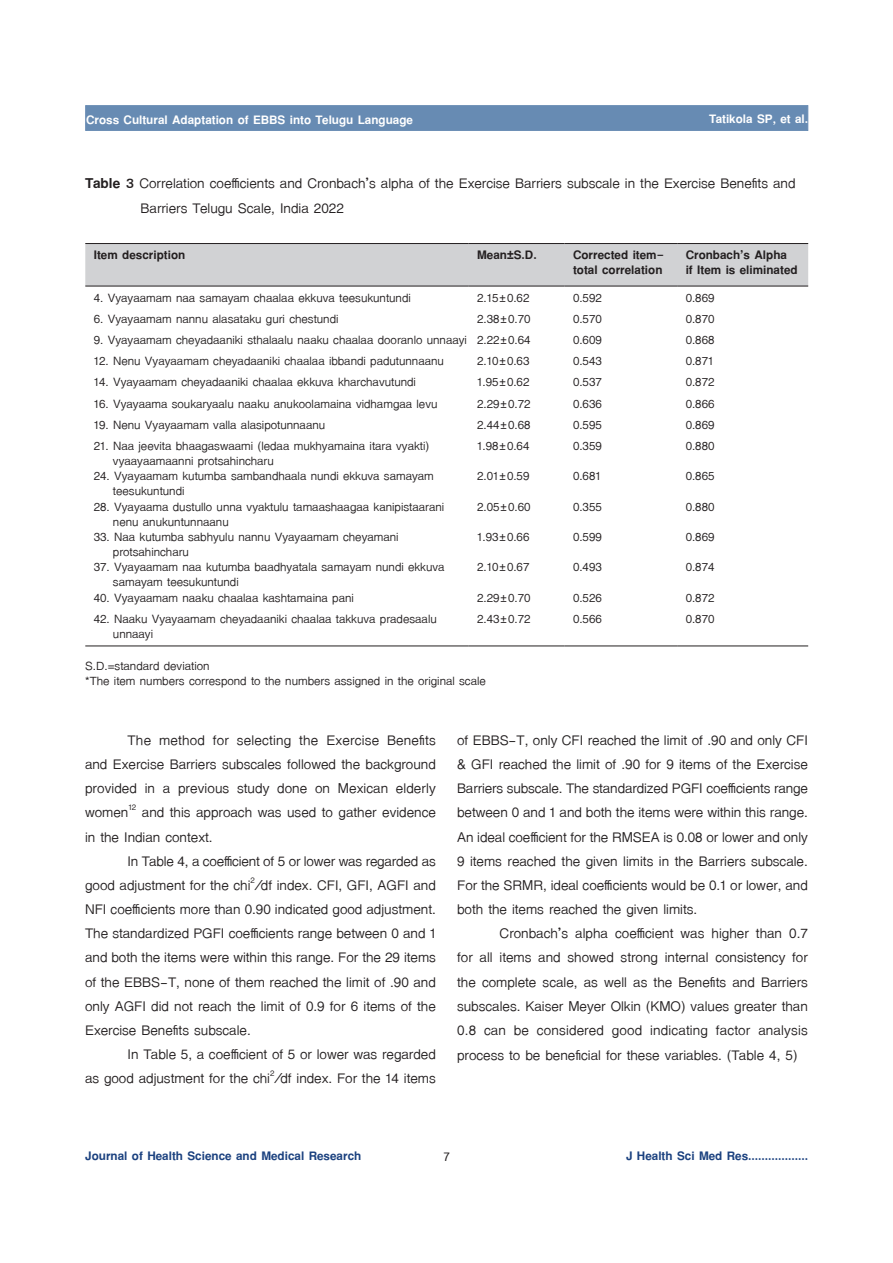
<style>
.page{position:relative;width:893px;height:1263px;background:#fff}
.page>*{position:absolute;margin:0;border:0;box-sizing:border-box;transform-origin:0 0}
.t1{font:21px/24.2px "TF Lanna";color:#231f20;text-align:justify}
.t2{font:18px/15px "TF Lanna";color:#231f20}
.t3{font:700 18px/15px "TF Lanna";color:#231f20}
.t4{font:700 18px "TF Lanna";color:#1b417f}
.t5{font:700 18px "TF Lanna";color:#fff}
.t6{font:700 18px "Cordia UPC";color:#231f20}
.s1{font-weight:700}
</style>
<div class="page">
<div style="left:85px;top:105px;width:723px;height:26px;background:#678bb3;border:1px solid #678bb3"></div>
<div style="left:85px;top:244px;width:723px;height:42px;background:#d1d2d4"></div>
<hr style="left:85px;top:243px;width:384px;height:1px;background:#231f20">
<hr style="left:469px;top:243px;width:95px;height:1px;background:#231f20">
<hr style="left:564px;top:243px;width:113px;height:1px;background:#231f20">
<hr style="left:677px;top:243px;width:131px;height:1px;background:#231f20">
<hr style="left:85px;top:286px;width:384px;height:1px;background:#231f20">
<hr style="left:469px;top:286px;width:95px;height:1px;background:#231f20">
<hr style="left:564px;top:286px;width:113px;height:1px;background:#231f20">
<hr style="left:677px;top:286px;width:131px;height:1px;background:#231f20">
<hr style="left:85px;top:645px;width:384px;height:1px;background:#231f20">
<hr style="left:469px;top:645px;width:95px;height:1px;background:#231f20">
<hr style="left:564px;top:645px;width:113px;height:1px;background:#231f20">
<hr style="left:677px;top:645px;width:131px;height:1px;background:#231f20">
<p class="t5" style="left:86px;top:108px;width:328px">Cross Cultural Adaptation of EBBS into Telugu Language</p>
<p class="t5" style="left:709px;top:108px;width:101px">Tatikola SP, et al.</p>
<p class="t1" style="left:141px;top:171px;width:656px;line-height:25.2px;text-indent:-55px"><span class="s1">Table 3</span> Correlation coefficients and Cronbach’s alpha of the Exercise Barriers subscale in the Exercise Benefits and<br>Barriers Telugu Scale, India 2022</p>
<p class="t3" style="left:94px;top:247px;width:93px">Item description</p>
<p class="t3" style="left:477px;top:247px;width:61px">Mean±S.D.</p>
<p class="t3" style="left:573px;top:247px;width:92px">Corrected item&shy;total correlation</p>
<p class="t3" style="left:686px;top:247px;width:114px">Cronbach’s Alpha if Item is eliminated</p>
<p class="t2" style="left:94px;top:290px;width:319px">4. Vyayaamam naa samayam chaalaa ekkuva teesukuntundi</p>
<p class="t2" style="left:477px;top:290px;width:54px">2.15±0.62</p>
<p class="t2" style="left:573px;top:290px;width:30px">0.592</p>
<p class="t2" style="left:686px;top:290px;width:30px">0.869</p>
<p class="t2" style="left:94px;top:311px;width:246px">6. Vyayaamam nannu alasataku guri chestundi</p>
<p class="t2" style="left:477px;top:311px;width:55px">2.38±0.70</p>
<p class="t2" style="left:573px;top:311px;width:30px">0.570</p>
<p class="t2" style="left:686px;top:311px;width:30px">0.870</p>
<p class="t2" style="left:94px;top:332px;width:438px">9. Vyayaamam cheyadaaniki sthalaalu naaku chaalaa dooranlo unnaayi 2.22±0.64</p>
<p class="t2" style="left:573px;top:332px;width:30px">0.609</p>
<p class="t2" style="left:686px;top:332px;width:30px">0.868</p>
<p class="t2" style="left:94px;top:354px;width:352px">12. Nenu Vyayaamam cheyadaaniki chaalaa ibbandi padutunnaanu</p>
<p class="t2" style="left:477px;top:354px;width:54px">2.10±0.63</p>
<p class="t2" style="left:573px;top:354px;width:30px">0.543</p>
<p class="t2" style="left:686px;top:354px;width:29px">0.871</p>
<p class="t2" style="left:94px;top:375px;width:324px">14. Vyayaamam cheyadaaniki chaalaa ekkuva kharchavutundi</p>
<p class="t2" style="left:477px;top:375px;width:54px">1.95±0.62</p>
<p class="t2" style="left:573px;top:375px;width:30px">0.537</p>
<p class="t2" style="left:686px;top:375px;width:30px">0.872</p>
<p class="t2" style="left:94px;top:396px;width:345px">16. Vyayaama soukaryaalu naaku anukoolamaina vidhamgaa levu</p>
<p class="t2" style="left:477px;top:396px;width:55px">2.29±0.72</p>
<p class="t2" style="left:573px;top:396px;width:30px">0.636</p>
<p class="t2" style="left:686px;top:396px;width:30px">0.866</p>
<p class="t2" style="left:94px;top:417px;width:233px">19. Nenu Vyayaamam valla alasipotunnaanu</p>
<p class="t2" style="left:477px;top:417px;width:55px">2.44±0.68</p>
<p class="t2" style="left:573px;top:417px;width:30px">0.595</p>
<p class="t2" style="left:686px;top:417px;width:30px">0.869</p>
<p class="t2" style="left:113px;top:439px;width:318px;text-indent:-19px">21. Naa jeevita bhaagaswaami (ledaa mukhyamaina itara vyakti) vyaayaamaanni protsahincharu</p>
<p class="t2" style="left:477px;top:439px;width:54px">1.98±0.64</p>
<p class="t2" style="left:573px;top:439px;width:30px">0.359</p>
<p class="t2" style="left:686px;top:439px;width:30px">0.880</p>
<p class="t2" style="left:113px;top:469px;width:322px;text-indent:-19px">24. Vyayaamam kutumba sambandhaala nundi ekkuva samayam teesukuntundi</p>
<p class="t2" style="left:477px;top:469px;width:54px">2.01±0.59</p>
<p class="t2" style="left:573px;top:469px;width:29px">0.681</p>
<p class="t2" style="left:686px;top:469px;width:30px">0.865</p>
<p class="t2" style="left:113px;top:499px;width:333px;text-indent:-19px">28. Vyayaama dustullo unna vyaktulu tamaashaagaa kanipistaarani nenu anukuntunnaanu</p>
<p class="t2" style="left:477px;top:499px;width:55px">2.05±0.60</p>
<p class="t2" style="left:573px;top:499px;width:30px">0.355</p>
<p class="t2" style="left:686px;top:499px;width:30px">0.880</p>
<p class="t2" style="left:113px;top:530px;width:287px;text-indent:-19px">33. Naa kutumba sabhyulu nannu Vyayaamam cheyamani protsahincharu</p>
<p class="t2" style="left:477px;top:530px;width:54px">1.93±0.66</p>
<p class="t2" style="left:573px;top:530px;width:30px">0.599</p>
<p class="t2" style="left:686px;top:530px;width:30px">0.869</p>
<p class="t2" style="left:113px;top:560px;width:333px;text-indent:-19px">37. Vyayaamam naa kutumba baadhyatala samayam nundi ekkuva samayam teesukuntundi</p>
<p class="t2" style="left:477px;top:560px;width:54px">2.10±0.67</p>
<p class="t2" style="left:573px;top:560px;width:30px">0.493</p>
<p class="t2" style="left:686px;top:560px;width:30px">0.874</p>
<p class="t2" style="left:94px;top:590px;width:262px">40. Vyayaamam naaku chaalaa kashtamaina pani</p>
<p class="t2" style="left:477px;top:590px;width:55px">2.29±0.70</p>
<p class="t2" style="left:573px;top:590px;width:30px">0.526</p>
<p class="t2" style="left:686px;top:590px;width:30px">0.872</p>
<p class="t2" style="left:113px;top:611px;width:325px;text-indent:-19px">42. Naaku Vyayaamam cheyadaaniki chaalaa takkuva pradesaalu unnaayi</p>
<p class="t2" style="left:477px;top:611px;width:55px">2.43±0.72</p>
<p class="t2" style="left:573px;top:611px;width:30px">0.566</p>
<p class="t2" style="left:686px;top:611px;width:30px">0.870</p>
<p class="t2" style="left:85px;top:659px;width:402px">S.D.=standard deviation<br>*The item numbers correspond to the numbers assigned in the original scale</p>
<p class="t1" style="left:85px;top:728px;width:352px;text-indent:43px">The method for selecting the Exercise Benefits and Exercise Barriers subscales followed the background provided in a previous study done on Mexican elderly women<sup>12</sup> and this approach was used to gather evidence in the Indian context.</p>
<p class="t1" style="left:85px;top:849px;width:352px;text-indent:43px">In Table 4, a coefficient of 5 or lower was regarded as good adjustment for the chi<sup>2</sup>/df index. CFI, GFI, AGFI and NFI coefficients more than 0.90 indicated good adjustment.<br>The standardized PGFI coefficients range between 0 and 1 and both the items were within this range. For the 29 items of the EBBS-T, none of them reached the limit of .90 and only AGFI did not reach the limit of 0.9 for 6 items of the Exercise Benefits subscale.</p>
<p class="t1" style="left:85px;top:1042px;width:352px;text-align:right">In Table 5, a coefficient of 5 or lower was regarded<br>as good adjustment for the chi<sup>2</sup>/df index. For the 14 items</p>
<p class="t1" style="left:457px;top:728px;width:352px">of EBBS-T, only CFI reached the limit of .90 and only CFI &amp; GFI reached the limit of .90 for 9 items of the Exercise Barriers subscale. The standardized PGFI coefficients range between 0 and 1 and both the items were within this range.<br>An ideal coefficient for the RMSEA is 0.08 or lower and only 9 items reached the given limits in the Barriers subscale.<br>For the SRMR, ideal coefficients would be 0.1 or lower, and both the items reached the given limits.</p>
<p class="t1" style="left:457px;top:921px;width:352px;text-indent:43px">Cronbach’s alpha coefficient was higher than 0.7 for all items and showed strong internal consistency for the complete scale, as well as the Benefits and Barriers subscales. Kaiser Meyer Olkin (KMO) values greater than 0.8 can be considered good indicating factor analysis process to be beneficial for these variables. (Table 4, 5)</p>
<p class="t4" style="left:85px;top:1145px;width:277px">Journal of Health Science and Medical Research</p>
<p class="t6" style="left:443px;top:1146px;width:8px">7</p>
<p class="t4" style="left:626px;top:1145px;width:184px">J Health Sci Med Res..................</p>
</div>
